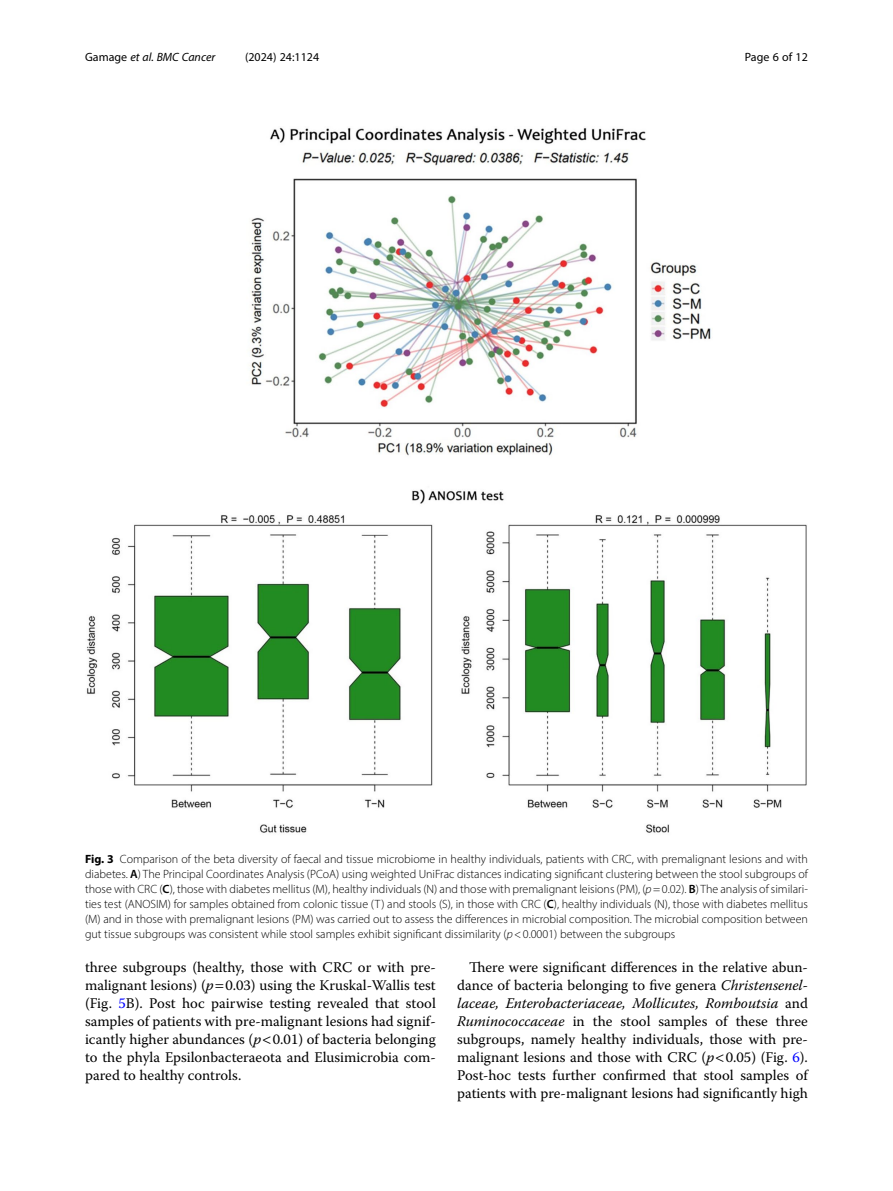
<style>
.page{position:relative;width:893px;height:1191px;background:#fff}
.page>*{position:absolute;margin:0;border:0;box-sizing:border-box;transform-origin:0 0}
.Body_Text_Indent{font:14.7px/18px "Warnock Pro";color:#000;text-align:justify}
.Body_Text{font:14.7px/18px "Warnock Pro";color:#000;text-align:justify}
.Figure_Caption{font:300 12px/15px "Myriad Pro";color:#000;text-align:justify}
.t1{font:12px "Myriad Pro";color:#000}
.t2{font:italic 12px "Myriad Pro";color:#000}
.s1{font-style:normal}
.s2{font-weight:700}
.s3{font-weight:600}
.s4{font-style:italic}
.s5{color:#00f}
</style>
<div class="page">
<img style="left:86px;top:127px;width:721px;height:706px">
<p class="t2" style="left:85px;top:50px;width:132px"><span class="s1">Gamage</span> et al. BMC Cancer</p>
<p class="t1" style="left:245px;top:50px;width:76px">(2024) 24:1124</p>
<p class="t1" style="left:745px;top:50px;width:65px">Page 6 of 12</p>
<p class="Figure_Caption" style="left:85px;top:851px;width:724px"><span class="s2">Fig. 3</span> Comparison of the beta diversity of faecal and tissue microbiome in healthy individuals, patients with CRC, with premalignant lesions and with diabetes. <span class="s3">A</span>) The Principal Coordinates Analysis (PCoA) using weighted UniFrac distances indicating significant clustering between the stool subgroups of those with CRC (<span class="s3">C</span>), those with diabetes mellitus (M), healthy individuals (N) and those with premalignant leisions (PM), (<span class="s4">p</span>=0.02). <span class="s3">B</span>) The analysis of similari&shy;ties test (ANOSIM) for samples obtained from colonic tissue (T) and stools (S), in those with CRC (<span class="s3">C</span>), healthy individuals (N), those with diabetes mellitus (M) and in those with premalignant lesions (PM) was carried out to assess the differences in microbial composition. The microbial composition between gut tissue subgroups was consistent while stool samples exhibit significant dissimilarity (<span class="s4">p</span>&lt;0.0001) between the subgroups</p>
<p class="Body_Text" style="left:85px;top:958px;width:352px">three subgroups (healthy, those with CRC or with pre&shy;malignant lesions) (<span class="s4">p</span> 0.03) using the Kruskal-Wallis test (Fig. <span class="s5">5</span>B). Post hoc pairwise testing revealed that stool samples of patients with pre-malignant lesions had signif&shy;icantly higher abundances (<span class="s4">p</span> 0.01) of bacteria belonging to the phyla Epsilonbacteraeota and Elusimicrobia com&shy;pared to healthy controls.</p>
<p class="Body_Text_Indent" style="left:457px;top:958px;width:352px;text-indent:12px">There were significant differences in the relative abun&shy;dance of bacteria belonging to five genera <span class="s4">Christensenel&shy;laceae, Enterobacteriaceae, Mollicutes, Romboutsia</span> and <span class="s4">Ruminococcaceae</span> in the stool samples of these three subgroups, namely healthy individuals, those with pre&shy;malignant lesions and those with CRC (<span class="s4">p</span> 0.05) (Fig. <span class="s5">6</span>).<br>Post-hoc tests further confirmed that stool samples of patients with pre-malignant lesions had significantly high</p>
</div>
